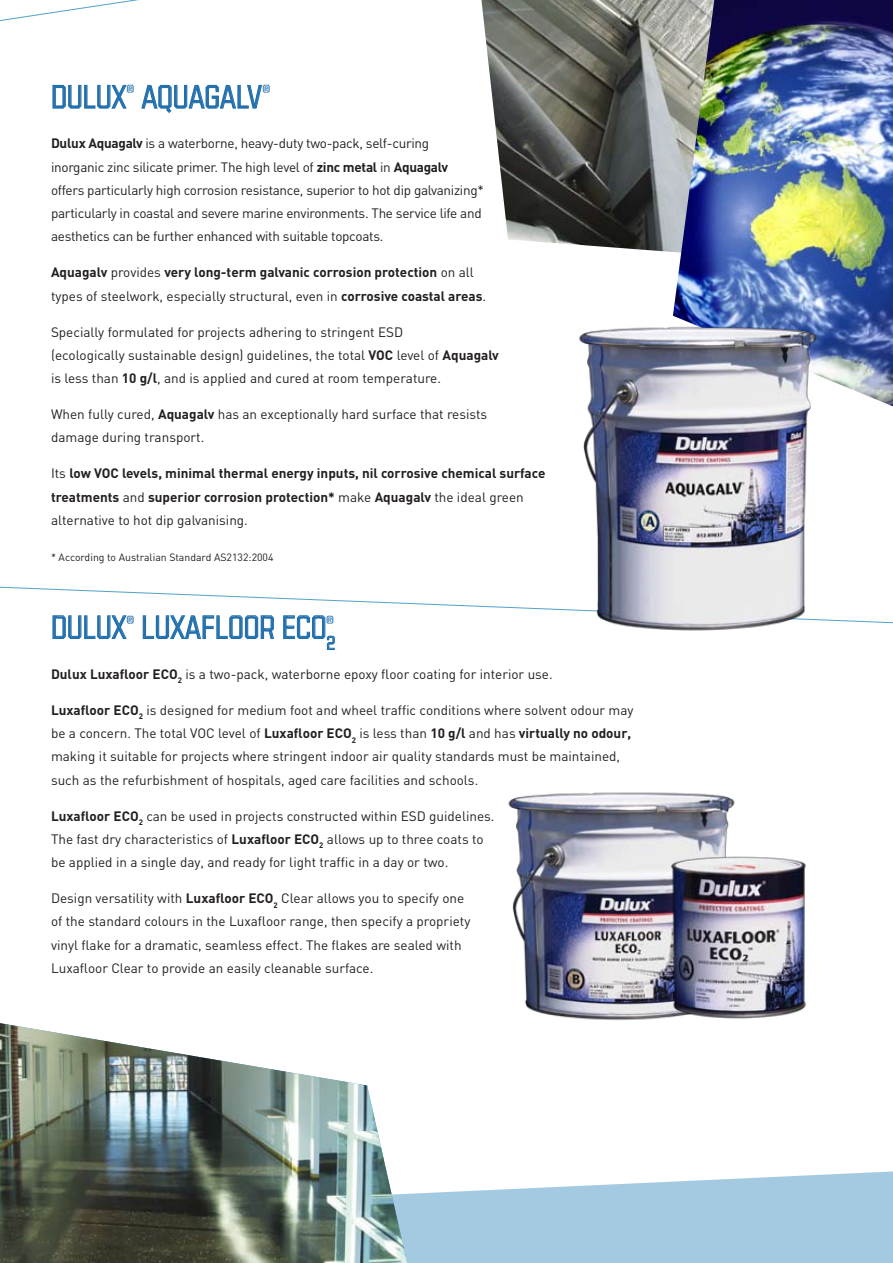
<style>
.page{position:relative;width:893px;height:1263px;background:#fff}
.page>*{position:absolute;margin:0;border:0;box-sizing:border-box;transform-origin:0 0}
.t1{font:33px "House Sampler United Stencil";color:#216fac}
.t2{font:19.2px "House Sampler United Stencil";color:#216fac}
.t3{font:13.5px/23.2px "DIN";color:#231f20}
.t4{font:13.5px/23.2px "DIN";letter-spacing:-.02em;color:#231f20}
.t5{font:700 13.5px/23.2px "DIN";color:#231f20}
.t6{font:10.5px "DIN";color:#231f20}
.s1{font-weight:700}
.s2{font-weight:400}
</style>
<div class="page">
<svg style="left:0;top:0;width:262px;height:85px"></svg>
<svg style="left:407px;top:1171px;width:486px;height:92px;background:#afd0e5"></svg>
<svg style="left:52px;top:85px;width:75px;height:24px"></svg>
<svg style="left:141px;top:85px;width:121px;height:28px"></svg>
<svg style="left:0;top:586px;width:893px;height:64px"></svg>
<img style="left:481px;top:0;width:192px;height:252px">
<img style="left:673px;top:0;width:220px;height:406px">
<img style="left:508px;top:792px;width:227px;height:229px">
<img style="left:666px;top:852px;width:140px;height:169px">
<img style="left:0;top:1023px;width:407px;height:240px">
<img style="left:573px;top:319px;width:252px;height:313px">
<h1 class="t1" style="left:51px;top:80px;width:221px">DULUX<sup>®</sup> AQUAGALV<sup>®</sup></h1>
<p class="t4" style="left:51px;top:132px;width:434px"><span class="s1">Dulux Aquagalv</span> is a waterborne, heavy-duty two-pack, self-curing inorganic zinc silicate primer. The high level of <span class="s1">zinc metal</span> in <span class="s1">Aquagalv </span>offers particularly high corrosion resistance, superior to hot dip galvanizing* particularly in coastal and severe marine environments. The service life and aesthetics can be further enhanced with suitable topcoats.</p>
<p class="t5" style="left:51px;top:260px;width:437px">Aquagalv <span class="s2">provides</span> very long-term galvanic corrosion protection <span class="s2">on all types of steelwork, especially structural, even in</span> corrosive coastal areas<span class="s2">.</span></p>
<p class="t3" style="left:51px;top:320px;width:449px">Specially formulated for projects adhering to stringent ESD<br>(ecologically sustainable design) guidelines, the total <span class="s1">VOC</span> level of <span class="s1">Aquagalv </span>is less than <span class="s1">10 g/l</span>, and is applied and cured at room temperature.</p>
<p class="t3" style="left:51px;top:402px;width:438px">When fully cured, <span class="s1">Aquagalv</span> has an exceptionally hard surface that resists damage during transport.</p>
<p class="t5" style="left:51px;top:461px;width:496px"><span class="s2">Its</span> low VOC levels, minimal thermal energy inputs, nil corrosive chemical surface treatments <span class="s2">and</span> superior corrosion protection* <span class="s2">make</span> Aquagalv <span class="s2">the ideal green alternative to hot dip galvanising.</span></p>
<p class="t6" style="left:51px;top:551px;width:224px">* According to Australian Standard AS2132:2004</p>
<h2 class="t2" style="left:326px;top:612px;width:10px">®</h2>
<h1 class="t1" style="left:51px;top:610px;width:286px">DULUX<sup>®</sup> LUXAFLOOR ECO<sub>2</sub></h1>
<p class="t3" style="left:51px;top:662px;width:503px"><span class="s1">Dulux Luxafloor ECO</span> <sub>2</sub> is a two-pack, waterborne epoxy floor coating for interior use.</p>
<p class="t3" style="left:51px;top:698px;width:584px"><span class="s1">Luxafloor ECO</span><sub>2</sub> is designed for medium foot and wheel traffic conditions where solvent odour may be a concern. The total VOC level of <span class="s1">Luxafloor ECO</span> <sub>2</sub> is less than <span class="s1">10 g/l</span> and has <span class="s1">virtually no odour, </span>making it suitable for projects where stringent indoor air quality standards must be maintained, such as the refurbishment of hospitals, aged care facilities and schools.</p>
<p class="t3" style="left:51px;top:804px;width:445px"><span class="s1">Luxafloor ECO</span> <sub>2</sub> can be used in projects constructed within ESD guidelines.<br>The fast dry characteristics of <span class="s1">Luxafloor ECO</span> <sub>2</sub> allows up to three coats to be applied in a single day, and ready for light traffic in a day or two.</p>
<p class="t3" style="left:51px;top:886px;width:421px">Design versatility with <span class="s1">Luxafloor ECO</span> <sub>2</sub> Clear allows you to specify one of the standard colours in the Luxafloor range, then specify a propriety vinyl flake for a dramatic, seamless effect. The flakes are sealed with Luxafloor Clear to provide an easily cleanable surface.</p>
</div>
